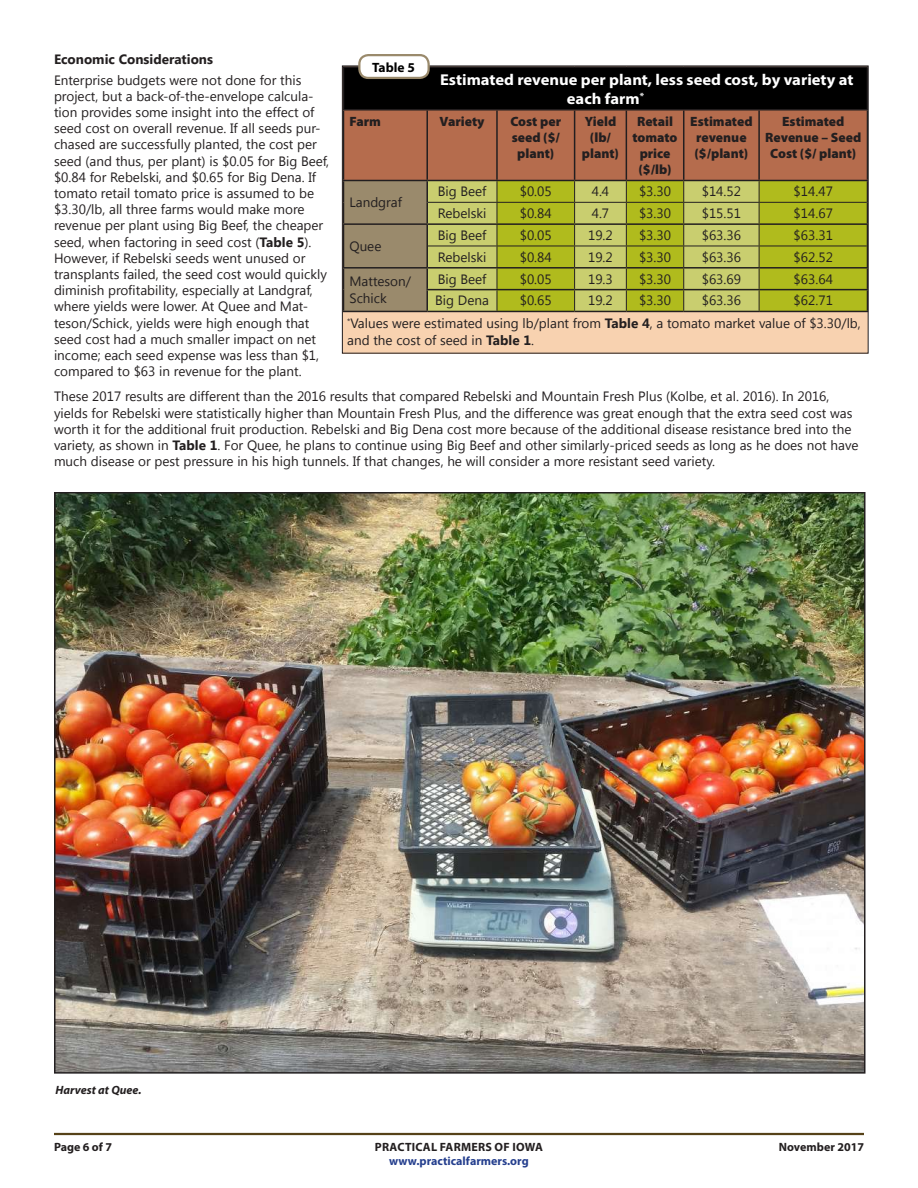
<style>
.page{position:relative;width:918px;height:1188px;background:#fff}
.page>*{position:absolute;margin:0;border:0;box-sizing:border-box;transform-origin:0 0}
.t1{font:700 15.75px/18.9px "Myriad Pro";color:#fff;scale:1.05 1}
.t2{font:13.5px/16.2px "Segoe UI";color:#231f20}
.t3{font:900 13.5px/16.2px "Myriad Pro";color:#231f20;text-align:center}
.t4{font:700 13.5px "Segoe UI";color:#231f20}
.t5{font:700 13.5px "Myriad Pro";color:#000}
.t6{font:700 12px "Myriad Pro";color:#253f8e}
.t7{font:700 12px "Myriad Pro";letter-spacing:.02em;color:#231f20}
.t8{font:700 12px "Myriad Pro";color:#231f20}
.t9{font:italic 700 12px "Myriad Pro";color:#231f20}
.s1{font-weight:700}
</style>
<div class="page">
<div style="left:342px;top:66px;width:526px;height:287px;background:#f8d2b0"></div>
<div style="left:344px;top:67px;width:523px;height:43px;background:#000"></div>
<hr style="left:343px;top:109px;width:84px;height:2px;background:#231f20">
<hr style="left:427px;top:109px;width:70px;height:2px;background:#231f20">
<hr style="left:497px;top:109px;width:78px;height:2px;background:#231f20">
<hr style="left:575px;top:109px;width:51px;height:2px;background:#231f20">
<hr style="left:626px;top:109px;width:58px;height:2px;background:#231f20">
<hr style="left:684px;top:109px;width:75px;height:2px;background:#231f20">
<hr style="left:759px;top:109px;width:109px;height:2px;background:#231f20">
<hr style="left:343px;top:311px;width:84px;height:1px;background:#231f20">
<hr style="left:427px;top:311px;width:70px;height:1px;background:#231f20">
<hr style="left:497px;top:311px;width:78px;height:1px;background:#231f20">
<hr style="left:575px;top:311px;width:51px;height:1px;background:#231f20">
<hr style="left:626px;top:311px;width:58px;height:1px;background:#231f20">
<hr style="left:684px;top:311px;width:75px;height:1px;background:#231f20">
<hr style="left:759px;top:311px;width:109px;height:1px;background:#231f20">
<svg style="left:344px;top:110px;width:523px;height:201px;background:#ae9748"></svg>
<hr style="left:427px;top:223px;width:70px;height:2px;background:#231f20">
<hr style="left:497px;top:223px;width:78px;height:2px;background:#231f20">
<hr style="left:575px;top:223px;width:51px;height:2px;background:#231f20">
<hr style="left:626px;top:223px;width:58px;height:2px;background:#231f20">
<hr style="left:684px;top:223px;width:75px;height:2px;background:#231f20">
<hr style="left:759px;top:223px;width:109px;height:2px;background:#231f20">
<div style="left:342px;top:66px;width:527px;height:288px;border:1px solid #231f20"></div>
<div style="left:359px;top:55px;width:70px;height:23px;background:#fff;border-radius:9px"></div>
<div style="left:358px;top:54px;width:72px;height:25px;border:2px solid #9a8a6c;border-radius:9px"></div>
<img style="left:57px;top:495px;width:806px;height:576px">
<hr style="left:54px;top:1133px;width:810px;height:2px;background:#564218">
<p class="t4" style="left:54px;top:49px;width:161px">Economic Considerations</p>
<p class="t2" style="left:54px;top:71px;width:277px">Enterprise budgets were not done for this project, but a back-of-the-envelope calcula&shy;tion provides some insight into the effect of seed cost on overall revenue. If all seeds pur&shy;chased are successfully planted, the cost per seed (and thus, per plant) is $0.05 for Big Beef, $0.84 for Rebelski, and $0.65 for Big Dena. If tomato retail tomato price is assumed to be $3.30/lb, all three farms would make more revenue per plant using Big Beef, the cheaper seed, when factoring in seed cost (<span class="s1">Table 5</span>).<br>However, if Rebelski seeds went unused or transplants failed, the seed cost would quickly diminish profitability, especially at Landgraf, where yields were lower. At Quee and Mat&shy;teson/Schick, yields were high enough that seed cost had a much smaller impact on net income; each seed expense was less than $1, compared to $63 in revenue for the plant.</p>
<p class="t2" style="left:54px;top:388px;width:806px">These 2017 results are different than the 2016 results that compared Rebelski and Mountain Fresh Plus (Kolbe, et al. 2016). In 2016, yields for Rebelski were statistically higher than Mountain Fresh Plus, and the difference was great enough that the extra seed cost was worth it for the additional fruit production. Rebelski and Big Dena cost more because of the additional disease resistance bred into the variety, as shown in <span class="s1">Table 1</span>. For Quee, he plans to continue using Big Beef and other similarly-priced seeds as long as he does not have much disease or pest pressure in his high tunnels. If that changes, he will consider a more resistant seed variety.</p>
<p class="t5" style="left:372px;top:58px;width:44px">Table 5</p>
<p class="t1" style="left:567px;top:70px;width:274px;text-indent:-127px">Estimated revenue per plant, less seed cost, by variety at each farm<sup>*</sup></p>
<p class="t3" style="left:350px;top:113px;width:33px">Farm</p>
<p class="t3" style="left:440px;top:113px;width:47px">Variety</p>
<p class="t3" style="left:510px;top:113px;width:52px">Cost per seed ($/ plant)</p>
<p class="t3" style="left:582px;top:113px;width:39px">Yield (lb/ plant)</p>
<p class="t3" style="left:632px;top:113px;width:47px">Retail tomato price ($/lb)</p>
<p class="t3" style="left:690px;top:113px;width:64px">Estimated revenue ($/plant)</p>
<p class="t3" style="left:765px;top:113px;width:97px">Estimated<br>Revenue – Seed<br>Cost ($/ plant)</p>
<p class="t2" style="left:350px;top:194px;width:54px">Landgraf</p>
<p class="t2" style="left:438px;top:183px;width:50px">Big Beef</p>
<p class="t2" style="left:520px;top:183px;width:34px">$0.05</p>
<p class="t2" style="left:592px;top:183px;width:19px">4.4</p>
<p class="t2" style="left:639px;top:183px;width:34px">$3.30</p>
<p class="t2" style="left:702px;top:183px;width:41px">$14.52</p>
<p class="t2" style="left:794px;top:183px;width:41px">$14.47</p>
<p class="t2" style="left:438px;top:205px;width:50px">Rebelski</p>
<p class="t2" style="left:520px;top:205px;width:34px">$0.84</p>
<p class="t2" style="left:592px;top:205px;width:19px">4.7</p>
<p class="t2" style="left:639px;top:205px;width:34px">$3.30</p>
<p class="t2" style="left:702px;top:205px;width:41px">$15.51</p>
<p class="t2" style="left:794px;top:205px;width:41px">$14.67</p>
<p class="t2" style="left:438px;top:226px;width:50px">Big Beef</p>
<p class="t2" style="left:520px;top:226px;width:34px">$0.05</p>
<p class="t2" style="left:588px;top:226px;width:26px">19.2</p>
<p class="t2" style="left:639px;top:226px;width:34px">$3.30</p>
<p class="t2" style="left:702px;top:226px;width:41px">$63.36</p>
<p class="t2" style="left:794px;top:226px;width:41px">$63.31</p>
<p class="t2" style="left:438px;top:248px;width:50px">Rebelski</p>
<p class="t2" style="left:520px;top:248px;width:34px">$0.84</p>
<p class="t2" style="left:588px;top:248px;width:26px">19.2</p>
<p class="t2" style="left:639px;top:248px;width:34px">$3.30</p>
<p class="t2" style="left:702px;top:248px;width:41px">$63.36</p>
<p class="t2" style="left:794px;top:248px;width:41px">$62.52</p>
<p class="t2" style="left:350px;top:237px;width:33px">Quee</p>
<p class="t2" style="left:350px;top:273px;width:63px">Matteson/<br>Schick</p>
<p class="t2" style="left:438px;top:270px;width:50px">Big Beef</p>
<p class="t2" style="left:520px;top:270px;width:34px">$0.05</p>
<p class="t2" style="left:588px;top:270px;width:26px">19.3</p>
<p class="t2" style="left:639px;top:270px;width:34px">$3.30</p>
<p class="t2" style="left:702px;top:270px;width:41px">$63.69</p>
<p class="t2" style="left:794px;top:270px;width:41px">$63.64</p>
<p class="t2" style="left:347px;top:289px;width:515px;line-height:23px;text-indent:446px">$62.71 <sup>*</sup>Values were estimated using lb/plant from <span class="s1">Table 4</span>, a tomato market value of $3.30/lb,</p>
<p class="t2" style="left:347px;top:331px;width:188px">and the cost of seed in <span class="s1">Table 1</span>.</p>
<p class="t2" style="left:435px;top:292px;width:55px">Big Dena</p>
<p class="t2" style="left:520px;top:292px;width:34px">$0.65</p>
<p class="t2" style="left:588px;top:292px;width:26px">19.2</p>
<p class="t2" style="left:639px;top:292px;width:34px">$3.30</p>
<p class="t2" style="left:702px;top:292px;width:41px">$63.36</p>
<p class="t9" style="left:56px;top:1082px;width:88px">Harvest at Quee.</p>
<p class="t8" style="left:54px;top:1139px;width:60px">Page 6 of 7</p>
<p class="t7" style="left:375px;top:1139px;width:170px">PRACTICAL FARMERS OF IOWA</p>
<p class="t8" style="left:779px;top:1139px;width:87px">November 2017</p>
<p class="t6" style="left:389px;top:1153px;width:141px">www.practicalfarmers.org</p>
</div>
